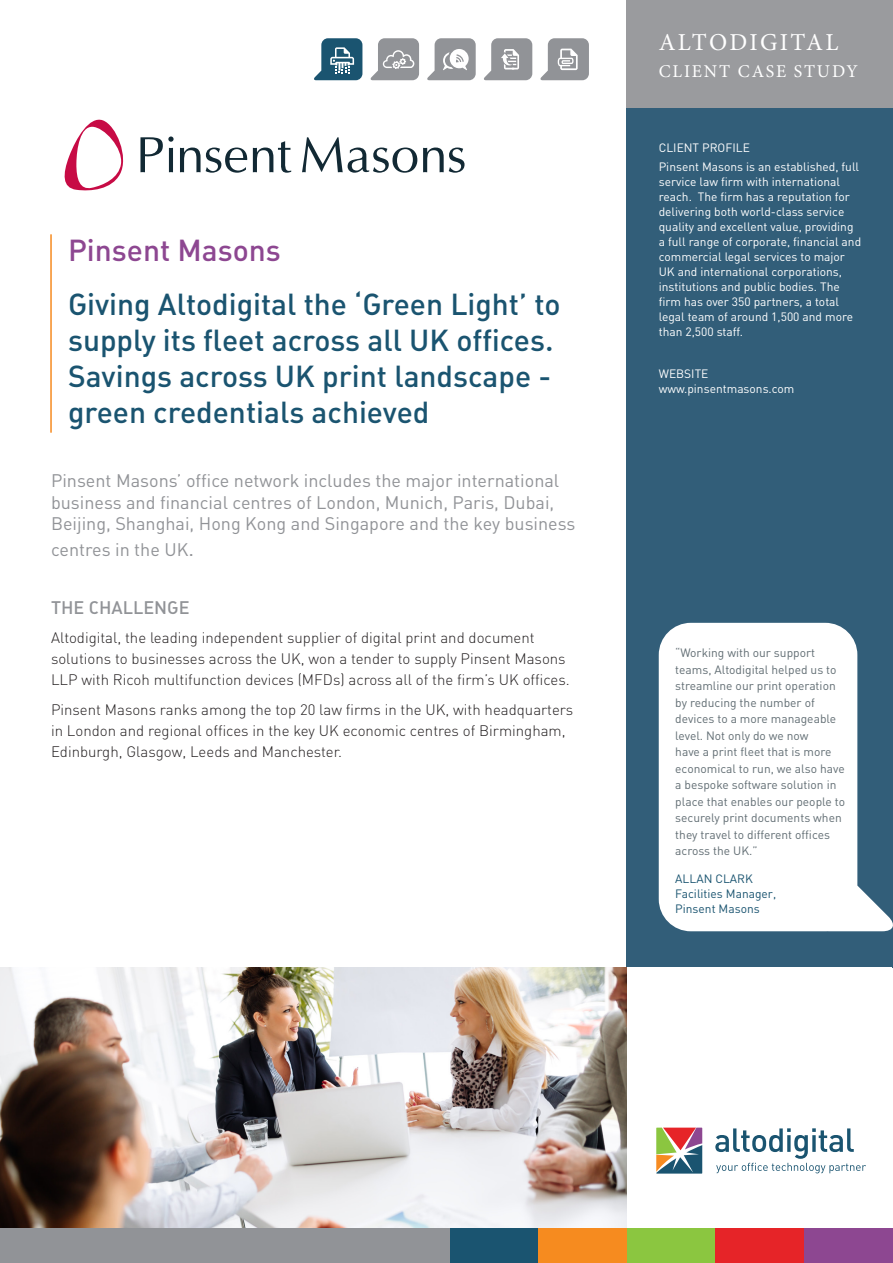
<style>
.page{position:relative;width:893px;height:1263px;background:#fff}
.page>*{position:absolute;margin:0;border:0;box-sizing:border-box;transform-origin:0 0}
.t1{font:30px/36px "DIN Medium Alternate";color:#1a5470}
.t2{font:30px "DIN Medium Alternate";color:#8d4791}
.t3{font:24.3px "Minion Pro";letter-spacing:.09em;color:#fff}
.t4{font:18px/21.6px "DIN";color:#919397}
.t5{font:18px "Minion Pro";letter-spacing:.1em;color:#fff}
.t6{font:18px "DIN Medium Alternate";color:#919397}
.t7{font:300 15px/21px "DIN";color:#231f20}
.t8{font:12px/15px "DIN";color:#fff}
.t9{font:12px/16.5px "DIN";color:#616d73}
.t10{font:12px/15px "DIN";color:#1a5470}
.s1{font-size:21px}
</style>
<div class="page">
<div style="left:626px;top:1px;width:267px;height:966px;background:#325e79"></div>
<svg style="left:715px;top:1128px;width:151px;height:45px"></svg>
<svg style="left:656px;top:1127px;width:46px;height:46px;background:#998477"></svg>
<div style="left:626px;top:0;width:267px;height:108px;background:#9a9b9e"></div>
<img style="left:0;top:967px;width:626px;height:261px">
<div style="left:0;top:1228px;width:893px;height:35px;background:#919397"></div>
<div style="left:450px;top:1228px;width:89px;height:35px;background:#1a5470"></div>
<div style="left:538px;top:1228px;width:89px;height:35px;background:#f68b1f"></div>
<div style="left:627px;top:1228px;width:89px;height:35px;background:#8bc640"></div>
<div style="left:715px;top:1228px;width:89px;height:35px;background:#e62428"></div>
<div style="left:804px;top:1228px;width:89px;height:35px;background:#8d4791"></div>
<svg style="left:659px;top:623px;width:234px;height:308px;background:#e4eaed"></svg>
<hr style="left:50px;top:234px;width:2px;height:199px;background:#f68b21">
<svg style="left:427px;top:38px;width:49px;height:42px"></svg>
<svg style="left:540px;top:38px;width:49px;height:42px"></svg>
<svg style="left:484px;top:38px;width:48px;height:42px"></svg>
<svg style="left:314px;top:38px;width:48px;height:42px"></svg>
<svg style="left:370px;top:38px;width:49px;height:42px"></svg>
<svg style="left:140px;top:136px;width:34px;height:36px"></svg>
<svg style="left:180px;top:141px;width:111px;height:32px"></svg>
<svg style="left:302px;top:137px;width:115px;height:36px"></svg>
<svg style="left:423px;top:148px;width:42px;height:25px"></svg>
<svg style="left:64px;top:119px;width:60px;height:72px"></svg>
<p class="t2" style="left:68px;top:231px;width:214px">Pinsent Masons</p>
<p class="t1" style="left:68px;top:285px;width:494px">Giving Altodigital the ‘Green Light’ to supply its fleet across all UK offices.<br>Savings across UK print landscape - green credentials achieved</p>
<p class="t4" style="left:51px;top:470px;width:526px">Pinsent Masons’ office network includes the major international business and financial centres of London, Munich, Paris, Dubai,<br>Beijing, Shanghai, Hong Kong and Singapore and the key business</p>
<p class="t4" style="left:51px;top:538px;width:145px">centres in the UK<span class="s1">.</span></p>
<p class="t6" style="left:51px;top:596px;width:140px">THE CHALLENGE</p>
<p class="t7" style="left:51px;top:627px;width:520px">Altodigital, the leading independent supplier of digital print and document solutions to businesses across the UK, won a tender to supply Pinsent Masons<br>LLP with Ricoh multifunction devices (MFDs) across all of the firm’s UK offices.</p>
<p class="t7" style="left:51px;top:699px;width:524px">Pinsent Masons ranks among the top 20 law firms in the UK, with headquarters in London and regional offices in the key UK economic centres of Birmingham,<br>Edinburgh, Glasgow, Leeds and Manchester.</p>
<p class="t3" style="left:659px;top:26px;width:181px">ALTODIGITAL</p>
<p class="t5" style="left:659px;top:59px;width:201px">CLIENT CASE STUDY</p>
<p class="t8" style="left:659px;top:140px;width:93px">CLIENT PROFILE</p>
<p class="t8" style="left:659px;top:159px;width:204px">Pinsent Masons is an established, full service law firm with international reach. The firm has a reputation for delivering both world-class service quality and excellent value, providing a full range of corporate, financial and commercial legal services to major UK and international corporations, institutions and public bodies. The firm has over 350 partners, a total legal team of around 1,500 and more than 2,500 staff.</p>
<p class="t8" style="left:659px;top:366px;width:51px">WEBSITE</p>
<p class="t8" style="left:659px;top:381px;width:137px">www.pinsentmasons.com</p>
<p class="t9" style="left:675px;top:644px;width:171px">“Working with our support teams, Altodigital helped us to streamline our print operation by reducing the number of devices to a more manageable level. Not only do we now<br>have a print fleet that is more economical to run, we also have a bespoke software solution in place that enables our people to securely print documents when they travel to different offices across the UK.”</p>
<p class="t10" style="left:675px;top:871px;width:102px">ALLAN CLARK<br>Facilities Manager,<br>Pinsent Masons</p>
</div>
